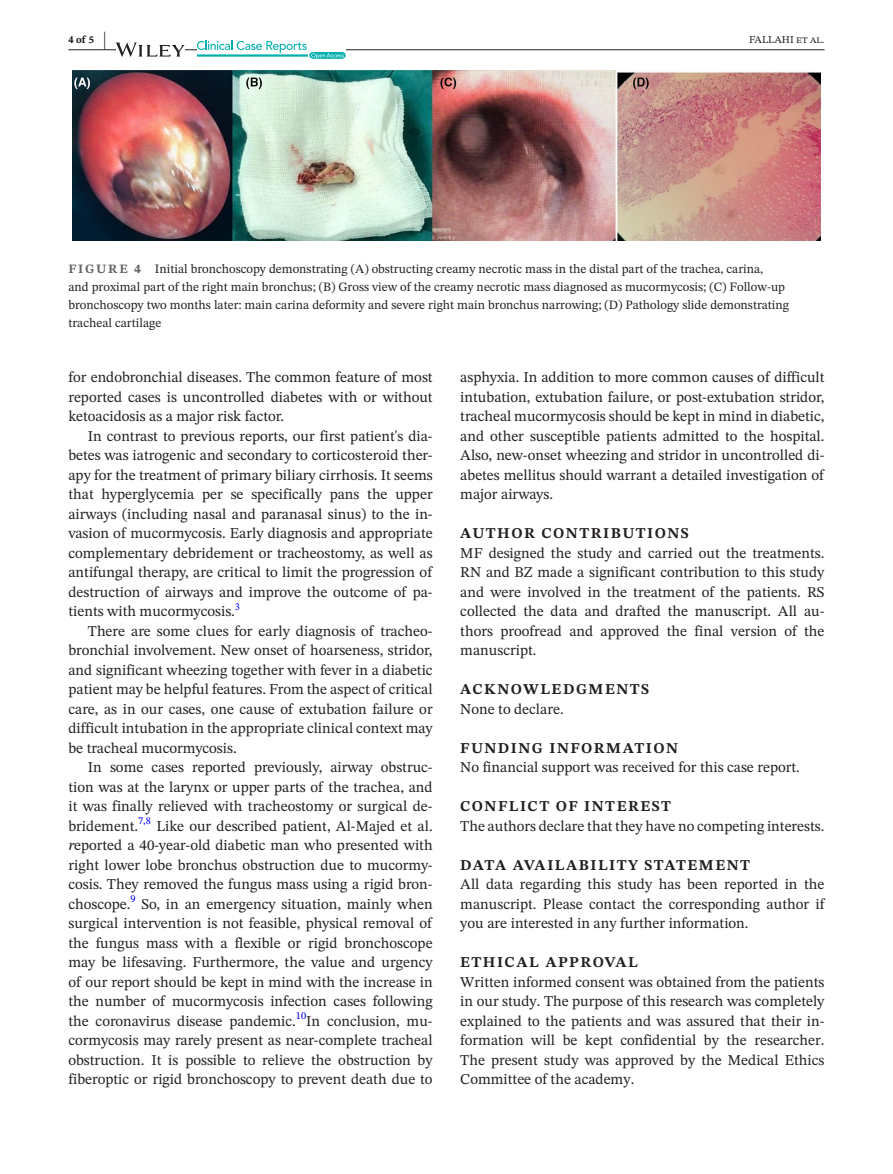
<style>
.page{position:relative;width:893px;height:1174px;background:#fff}
.page>*{position:absolute;margin:0;border:0;box-sizing:border-box;transform-origin:0 0}
.t1{font:15px/19.5px "STIX Two Text";color:#231f20;text-align:justify}
.t2{font:700 15px "STIX Two Text";letter-spacing:.1em;color:#231f20}
.t3{font:12.75px/18px "STIX Two Text";color:#231f20}
.t4{font:10.5px "STIX Two Text";color:#231f20}
.t5{font:10.5px "STIX Two Text";color:#00f}
.t6{font:700 10.5px "STIX Two Text";color:#231f20}
.s1{font-size:21px}
.s2{font-weight:700;color:#636366}
.s3{font-style:italic}
</style>
<div class="page">
<hr style="left:68px;top:49px;width:756px;height:1px;background:#231f20">
<svg style="left:116px;top:43px;width:69px;height:14px"></svg>
<svg style="left:197px;top:41px;width:149px;height:18px"></svg>
<img style="left:72px;top:70px;width:749px;height:170px">
<p class="t6" style="left:68px;top:32px;width:39px">4 of 5 <span class="s1">|</span></p>
<p class="t4" style="left:749px;top:32px;width:77px">FALLAHI et al.</p>
<p class="t3" style="left:68px;top:259px;width:722px"><span class="s2">FIGURE 4</span> Initial bronchoscopy demonstrating (A) obstructing creamy necrotic mass in the distal part of the trachea, carina,<br>and proximal part of the right main bronchus; (B) Gross view of the creamy necrotic mass diagnosed as mucormycosis; (C) Follow-up bronchoscopy two months later: main carina deformity and severe right main bronchus narrowing; (D) Pathology slide demonstrating tracheal cartilage</p>
<p class="t1" style="left:68px;top:367px;width:366px">for endobronchial diseases. The common feature of most reported cases is uncontrolled diabetes with or without ketoacidosis as a major risk factor.</p>
<p class="t1" style="left:68px;top:426px;width:366px;text-indent:20px">In contrast to previous reports, our first patient's dia&shy;betes was iatrogenic and secondary to corticosteroid ther&shy;apy for the treatment of primary biliary cirrhosis. It seems that hyperglycemia per se specifically pans the upper airways (including nasal and paranasal sinus) to the in&shy;vasion of mucormycosis. Early diagnosis and appropriate complementary debridement or tracheostomy, as well as antifungal therapy, are critical to limit the progression of destruction of airways and improve the outcome of pa&shy;tients with mucormycosis.</p>
<p class="t5" style="left:235px;top:598px;width:7px">3</p>
<p class="t1" style="left:68px;top:621px;width:366px;text-indent:20px">There are some clues for early diagnosis of tracheo&shy;bronchial involvement. New onset of hoarseness, stridor, and significant wheezing together with fever in a diabetic patient may be helpful features. From the aspect of critical care, as in our cases, one cause of extubation failure or difficult intubation in the appropriate clinical context may be tracheal mucormycosis.</p>
<p class="t1" style="left:68px;top:757px;width:366px;text-indent:20px">In some cases reported previously, airway obstruc&shy;tion was at the larynx or upper parts of the trachea, and it was finally relieved with tracheostomy or surgical de&shy;bridement.</p>
<p class="t5" style="left:138px;top:813px;width:14px">7,8</p>
<p class="t1" style="left:68px;top:816px;width:366px;text-indent:88px">Like our described patient, Al-Majed et al. <span class="s3">r</span>eported a 40-year-old diabetic man who presented with right lower lobe bronchus obstruction due to mucormy&shy;cosis. They removed the fungus mass using a rigid bron&shy;choscope.</p>
<p class="t5" style="left:131px;top:891px;width:7px">9</p>
<p class="t1" style="left:68px;top:894px;width:366px;text-indent:73px">So, in an emergency situation, mainly when surgical intervention is not feasible, physical removal of the fungus mass with a flexible or rigid bronchoscope may be lifesaving. Furthermore, the value and urgency of our report should be kept in mind with the increase in the number of mucormycosis infection cases following the coronavirus disease pandemic.</p>
<p class="t5" style="left:296px;top:1008px;width:12px">10</p>
<p class="t1" style="left:68px;top:1011px;width:366px;text-indent:238px">In conclusion, mu&shy;cormycosis may rarely present as near-complete tracheal obstruction. It is possible to relieve the obstruction by fiberoptic or rigid bronchoscopy to prevent death due to</p>
<p class="t1" style="left:460px;top:367px;width:366px">asphyxia. In addition to more common causes of difficult intubation, extubation failure, or post-extubation stridor, tracheal mucormycosis should be kept in mind in diabetic, and other susceptible patients admitted to the hospital.<br>Also, new-onset wheezing and stridor in uncontrolled di&shy;abetes mellitus should warrant a detailed investigation of major airways.</p>
<p class="t2" style="left:460px;top:522px;width:230px">AUTHOR CONTRIBUTIONS</p>
<p class="t1" style="left:460px;top:543px;width:366px">MF designed the study and carried out the treatments.<br>RN and BZ made a significant contribution to this study and were involved in the treatment of the patients. RS collected the data and drafted the manuscript. All au&shy;thors proofread and approved the final version of the manuscript.</p>
<p class="t2" style="left:460px;top:678px;width:190px">ACKNOWLEDGMENTS</p>
<p class="t1" style="left:460px;top:699px;width:105px">None to declare.</p>
<p class="t2" style="left:460px;top:737px;width:219px">FUNDING INFORMATION</p>
<p class="t1" style="left:460px;top:757px;width:341px">No financial support was received for this case report.</p>
<p class="t2" style="left:460px;top:795px;width:212px">CONFLICT OF INTEREST</p>
<p class="t1" style="left:460px;top:816px;width:366px">The authors declare that they have no competing interests.</p>
<p class="t2" style="left:460px;top:854px;width:291px">DATA AVAILABILITY STATEMENT</p>
<p class="t1" style="left:460px;top:874px;width:366px">All data regarding this study has been reported in the manuscript. Please contact the corresponding author if you are interested in any further information.</p>
<p class="t2" style="left:460px;top:951px;width:179px">ETHICAL APPROVAL</p>
<p class="t1" style="left:460px;top:972px;width:366px">Written informed consent was obtained from the patients in our study. The purpose of this research was completely explained to the patients and was assured that their in&shy;formation will be kept confidential by the researcher.<br>The present study was approved by the Medical Ethics Committee of the academy.</p>
</div>
